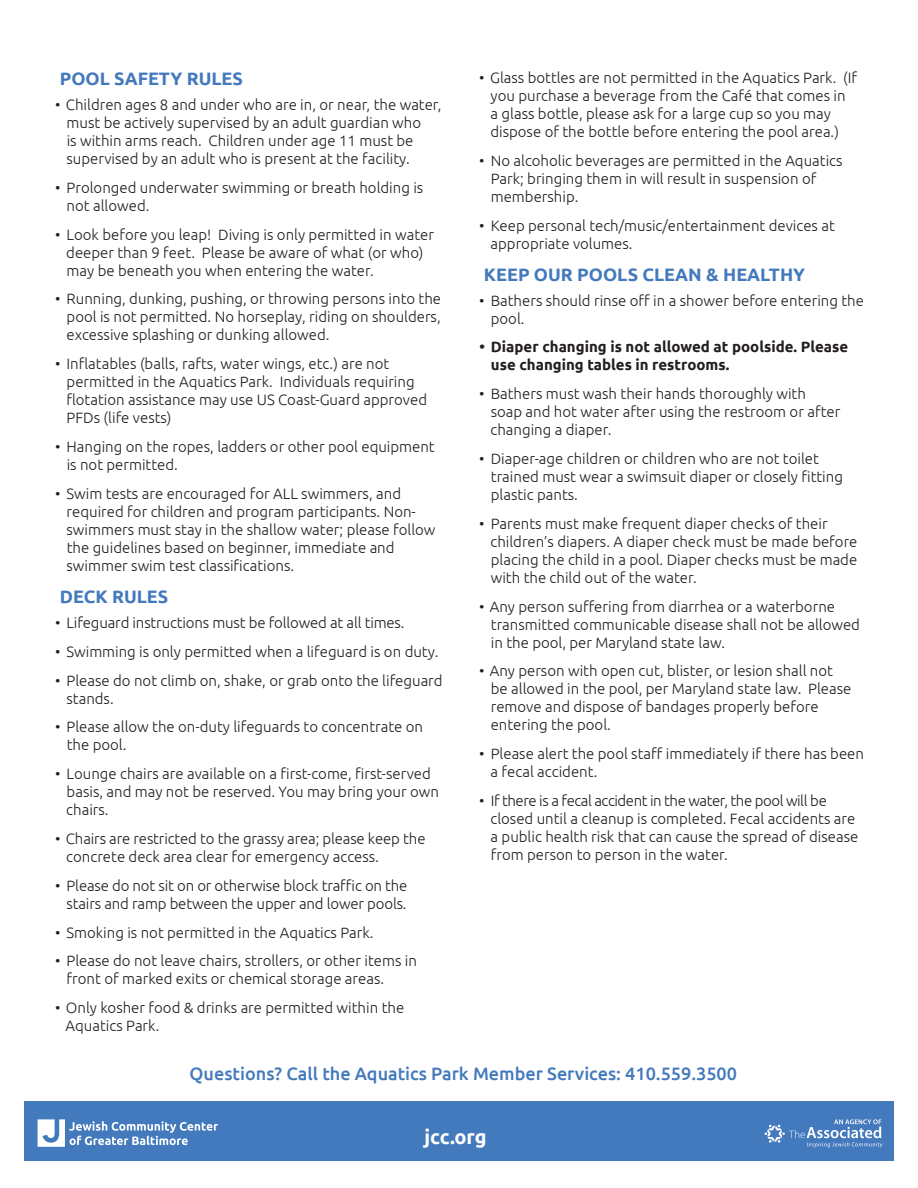
<style>
.page{position:relative;width:918px;height:1188px;background:#fff}
.page>*{position:absolute;margin:0;border:0;box-sizing:border-box;transform-origin:0 0}
.t1{font:700 19.95px "Ubuntu";letter-spacing:-.005em;color:#fff}
.t2{font:500 18px "Ubuntu";color:#4379bd}
.t3{font:700 18px "Ubuntu";color:#4379bd}
.t4{font:300 15px/18px "Ubuntu";color:#231f20}
.t5{font:700 15px/18px "Ubuntu";color:#231f20}
</style>
<div class="page">
<div style="left:24px;top:1101px;width:870px;height:59px;background:#4379bd"></div>
<svg style="left:764px;top:1119px;width:119px;height:29px"></svg>
<svg style="left:38px;top:1119px;width:180px;height:28px"></svg>
<p class="t3" style="left:60px;top:68px;width:185px">POOL SAFETY RULES</p>
<p class="t4" style="left:67px;top:95px;width:377px;text-indent:-11px">• Children ages 8 and under who are in, or near, the water, must be actively supervised by an adult guardian who<br>is within arms reach. Children under age 11 must be supervised by an adult who is present at the facility.</p>
<p class="t4" style="left:67px;top:178px;width:358px;text-indent:-12px">• Prolonged underwater swimming or breath holding is not allowed.</p>
<p class="t4" style="left:66px;top:225px;width:369px;text-indent:-11px">• Look before you leap! Diving is only permitted in water deeper than 9 feet. Please be aware of what (or who) may be beneath you when entering the water.</p>
<p class="t4" style="left:67px;top:290px;width:376px;text-align:justify;text-indent:-11px">• Running, dunking, pushing, or throwing persons into the pool is not permitted. No horseplay, riding on shoulders, excessive splashing or dunking allowed.</p>
<p class="t4" style="left:66px;top:354px;width:362px;text-indent:-11px">• Inflatables (balls, rafts, water wings, etc.) are not permitted in the Aquatics Park. Individuals requiring flotation assistance may use US Coast-Guard approved PFDs (life vests)</p>
<p class="t4" style="left:67px;top:437px;width:370px;text-indent:-12px">• Hanging on the ropes, ladders or other pool equipment is not permitted.</p>
<p class="t4" style="left:67px;top:484px;width:371px;text-indent:-11px">• Swim tests are encouraged for ALL swimmers, and required for children and program participants. Non&shy;swimmers must stay in the shallow water; please follow the guidelines based on beginner, immediate and swimmer swim test classifications.</p>
<p class="t3" style="left:60px;top:586px;width:110px">DECK RULES</p>
<p class="t4" style="left:55px;top:613px;width:351px">• Lifeguard instructions must be followed at all times.</p>
<p class="t4" style="left:55px;top:642px;width:385px">• Swimming is only permitted when a lifeguard is on duty.</p>
<p class="t4" style="left:67px;top:671px;width:378px;text-indent:-11px">• Please do not climb on, shake, or grab onto the lifeguard stands.</p>
<p class="t4" style="left:67px;top:718px;width:358px;text-indent:-12px">• Please allow the on-duty lifeguards to concentrate on the pool.</p>
<p class="t4" style="left:66px;top:764px;width:374px;text-indent:-11px">• Lounge chairs are available on a first-come, first-served basis, and may not be reserved. You may bring your own chairs.</p>
<p class="t4" style="left:66px;top:829px;width:361px;text-indent:-11px">• Chairs are restricted to the grassy area; please keep the concrete deck area clear for emergency access.</p>
<p class="t4" style="left:55px;top:876px;width:354px;text-align:right">• Please do not sit on or otherwise block traffic on the stairs and ramp between the upper and lower pools.</p>
<p class="t4" style="left:55px;top:923px;width:320px">• Smoking is not permitted in the Aquatics Park.</p>
<p class="t4" style="left:67px;top:952px;width:352px;text-indent:-12px">• Please do not leave chairs, strollers, or other items in front of marked exits or chemical storage areas.</p>
<p class="t4" style="left:66px;top:998px;width:340px;text-indent:-11px">• Only kosher food &amp; drinks are permitted within the<br>Aquatics Park.</p>
<p class="t4" style="left:490px;top:68px;width:368px;text-indent:-11px">• Glass bottles are not permitted in the Aquatics Park. (If you purchase a beverage from the Café that comes in<br>a glass bottle, please ask for a large cup so you may dispose of the bottle before entering the pool area.)</p>
<p class="t4" style="left:491px;top:151px;width:353px;text-indent:-12px">• No alcoholic beverages are permitted in the Aquatics<br>Park; bringing them in will result in suspension of membership.</p>
<p class="t4" style="left:491px;top:216px;width:346px;text-indent:-11px">• Keep personal tech/music/entertainment devices at appropriate volumes.</p>
<p class="t3" style="left:484px;top:264px;width:323px">KEEP OUR POOLS CLEAN &amp; HEALTHY</p>
<p class="t4" style="left:491px;top:291px;width:375px;text-indent:-12px">• Bathers should rinse off in a shower before entering the pool.</p>
<p class="t5" style="left:491px;top:338px;width:359px;text-indent:-11px">• Diaper changing is not allowed at poolside. Please use changing tables in restrooms.</p>
<p class="t4" style="left:490px;top:385px;width:351px;text-indent:-11px">• Bathers must wash their hands thoroughly with soap and hot water after using the restroom or after changing a diaper.</p>
<p class="t4" style="left:491px;top:449px;width:354px;text-indent:-12px">• Diaper-age children or children who are not toilet trained must wear a swimsuit diaper or closely fitting plastic pants.</p>
<p class="t4" style="left:490px;top:514px;width:369px;text-indent:-11px">• Parents must make frequent diaper checks of their children’s diapers. A diaper check must be made before placing the child in a pool. Diaper checks must be made with the child out of the water.</p>
<p class="t4" style="left:491px;top:597px;width:371px;text-indent:-12px">• Any person suffering from diarrhea or a waterborne transmitted communicable disease shall not be allowed in the pool, per Maryland state law.</p>
<p class="t4" style="left:491px;top:662px;width:362px;text-indent:-11px">• Any person with open cut, blister, or lesion shall not be allowed in the pool, per Maryland state law. Please remove and dispose of bandages properly before entering the pool.</p>
<p class="t4" style="left:491px;top:745px;width:375px;text-indent:-11px">• Please alert the pool staff immediately if there has been a fecal accident.</p>
<p class="t4" style="left:490px;top:791px;width:369px;text-indent:-11px">• If there is a fecal accident in the water, the pool will be closed until a cleanup is completed. Fecal accidents are a public health risk that can cause the spread of disease from person to person in the water.</p>
<p class="t2" style="left:190px;top:1063px;width:549px">Questions? Call the Aquatics Park Member Services: 410.559.3500</p>
<p class="t1" style="left:425px;top:1125px;width:63px">jcc.org</p>
</div>
